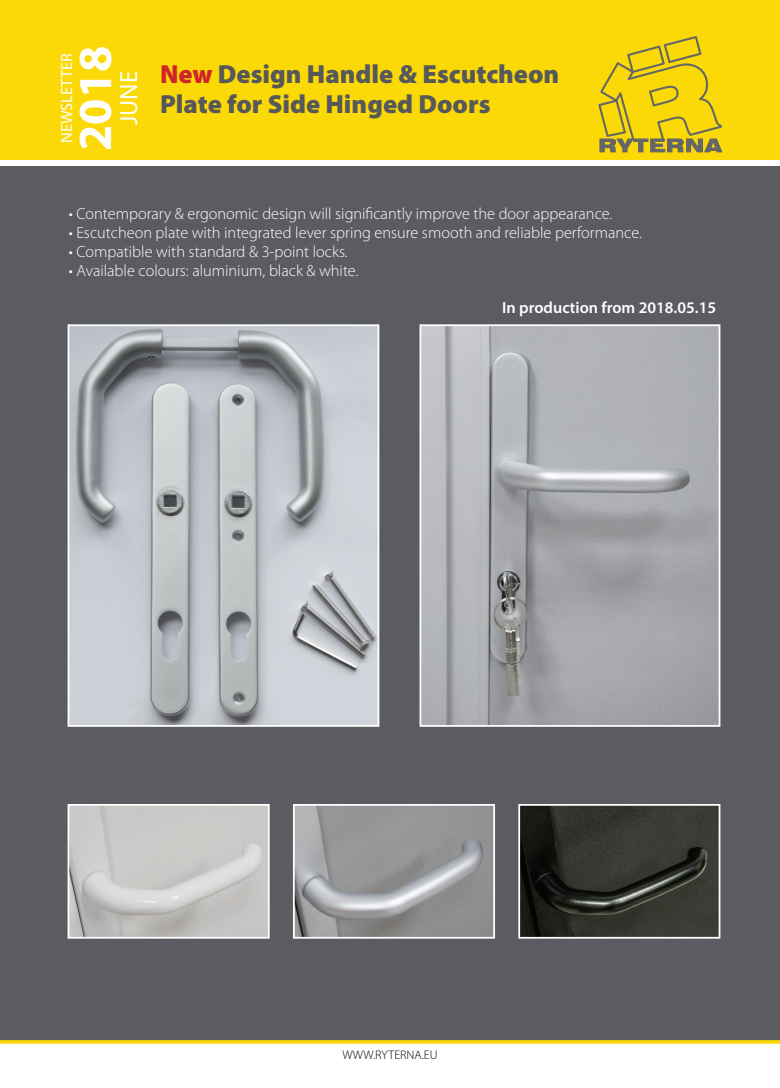
<style>
.page{position:relative;width:780px;height:1088px;background:#fff}
.page>*{position:absolute;margin:0;border:0;box-sizing:border-box;transform-origin:0 0}
.t1{font:700 47.5px "Myriad Pro";color:#fff}
.t2{font:900 26.25px/30px "Myriad Pro";color:#57585a}
.t3{font:25px "Myriad Pro";color:#fff}
.t4{font:300 16.25px "Myriad Pro";color:#fff}
.t5{font:600 16.25px "Myriad Pro";color:#fff}
.t6{font:16.25px "Myriad Pro";color:#fff}
.t7{font:300 12.5px "Myriad Pro";color:#040503}
.s1{color:#d1232a}
</style>
<div class="page">
<div style="left:0;top:0;width:780px;height:159px;background:#fad906"></div>
<div style="left:0;top:167px;width:780px;height:875px;background:#5a5c62"></div>
<svg style="left:598px;top:36px;width:124px;height:116px"></svg>
<svg style="left:0;top:1040px;width:780px;height:4px;background:#f4d71b"></svg>
<img style="left:71px;top:327px;width:305px;height:397px">
<div style="left:68px;top:324px;width:311px;height:403px;border:2px solid #fff"></div>
<img style="left:296px;top:807px;width:196px;height:128px">
<div style="left:293px;top:804px;width:202px;height:134px;border:2px solid #fff"></div>
<img style="left:521px;top:807px;width:196px;height:128px">
<div style="left:518px;top:804px;width:202px;height:134px;border:2px solid #fff"></div>
<img style="left:71px;top:807px;width:196px;height:128px">
<div style="left:68px;top:804px;width:202px;height:134px;border:2px solid #fff"></div>
<img style="left:422px;top:327px;width:295px;height:397px">
<div style="left:419px;top:324px;width:301px;height:403px;border:2px solid #fff"></div>
<h1 class="t1" style="left:64px;top:151px;width:107px;rotate:-90deg">2018</h1>
<p class="t6" style="left:57px;top:143px;width:92px;rotate:-90deg">NEWSLETTER</p>
<h3 class="t3" style="left:113px;top:125px;width:56px;rotate:-90deg">JUNE</h3>
<h2 class="t2" style="left:160px;top:60px;width:400px"><span class="s1">New</span> Design Handle &amp; Escutcheon<br>Plate for Side Hinged Doors</h2>
<p class="t4" style="left:69px;top:204px;width:545px">• Contemporary &amp; ergonomic design will significantly improve the door appearance.</p>
<p class="t4" style="left:69px;top:223px;width:574px">• Escutcheon plate with integrated lever spring ensure smooth and reliable performance.</p>
<p class="t4" style="left:69px;top:242px;width:280px">• Compatible with standard &amp; 3-point locks.</p>
<p class="t4" style="left:69px;top:260px;width:291px">• Available colours: aluminium, black &amp; white.</p>
<p class="t5" style="left:502px;top:297px;width:215px">In production from 2018.05.15</p>
<p class="t7" style="left:342px;top:1048px;width:97px">WWW.RYTERNA.EU</p>
</div>
